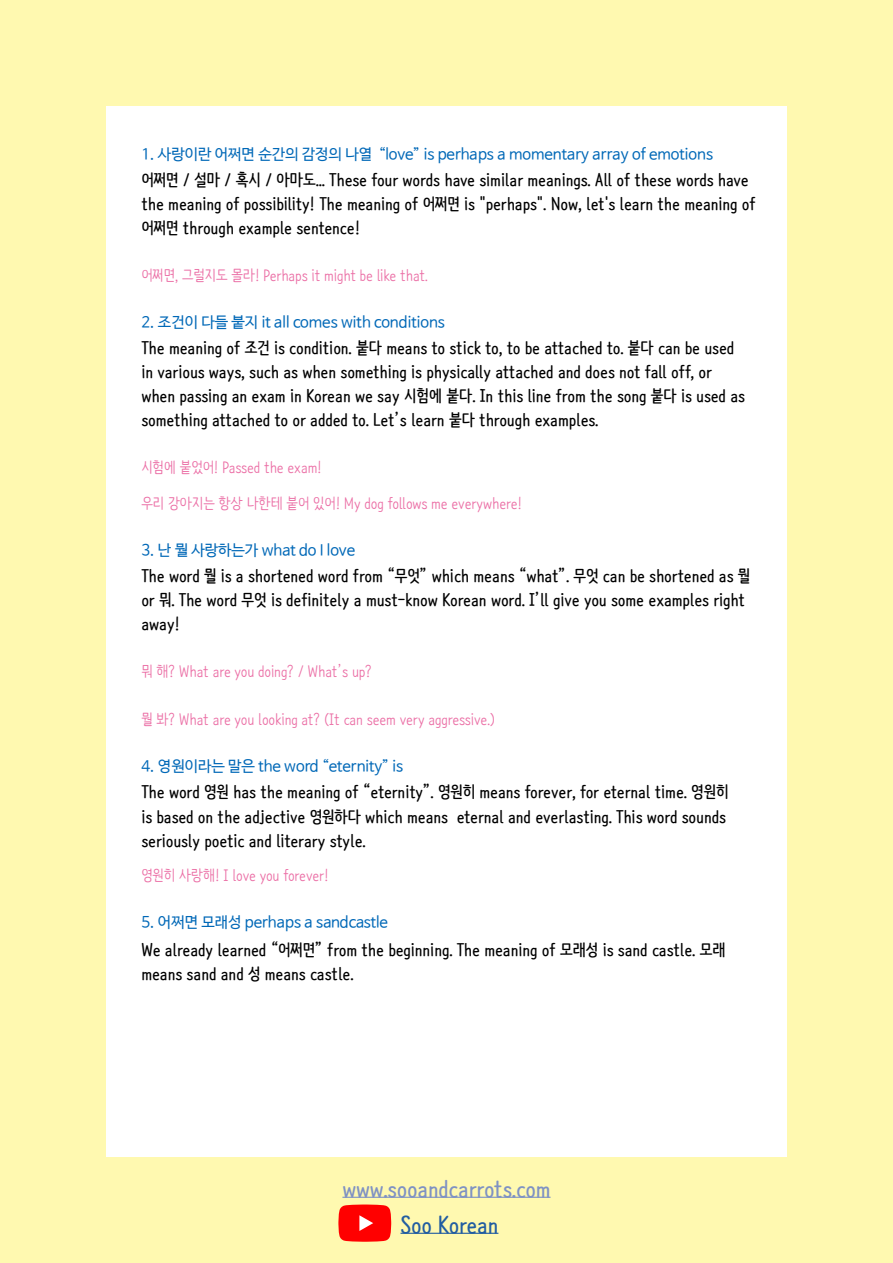
<style>
.page{position:relative;width:893px;height:1263px;background:#fff9b0}
.page>*{position:absolute;margin:0;border:0;box-sizing:border-box;transform-origin:0 0}
.t1{font:700 22.5px "Nanum Barunpen";color:#7f92c3}
.t2{font:700 22.5px "Nanum Barunpen";color:#225da1}
.t3{font:700 16.5px/24px "Nanum Barunpen";color:#000}
.t4{font:15px "Nanum Barunpen";color:#eb6ea5}
.t5{font:15px "Nanum Barun Gothic";color:#0068b7}
</style>
<div class="page">
<div style="left:106px;top:106px;width:681px;height:1051px;background:#fff"></div>
<hr style="left:342px;top:1197px;width:209px;height:1px;background:#7f92c3">
<hr style="left:400px;top:1233px;width:98px;height:1px;background:#225da1">
<svg style="left:338px;top:1204px;width:53px;height:38px;background:#ff221c"></svg>
<p class="t5" style="left:141px;top:147px;width:573px">1. 사랑이란 어쩌면 순간의 감정의 나열 “love” is perhaps a momentary array of emotions</p>
<p class="t3" style="left:141px;top:168px;width:616px">어쩌면 / 설마 / 혹시 / 아마도... These four words have similar meanings. All of these words have the meaning of possibility! The meaning of 어쩌면 is "perhaps". Now, let's learn the meaning of 어쩌면 through example sentence!</p>
<p class="t4" style="left:141px;top:266px;width:288px">어쩌면, 그럴지도 몰라! Perhaps it might be like that.</p>
<p class="t5" style="left:141px;top:315px;width:305px">2. 조건이 다들 붙지 it all comes with conditions</p>
<p class="t3" style="left:141px;top:336px;width:605px">The meaning of 조건 is condition. 붙다 means to stick to, to be attached to. 붙다 can be used in various ways, such as when something is physically attached and does not fall off, or when passing an exam in Korean we say 시험에 붙다. In this line from the song 붙다 is used as something attached to or added to. Let’s learn 붙다 through examples.</p>
<p class="t4" style="left:141px;top:458px;width:182px">시험에 붙었어! Passed the exam!</p>
<p class="t4" style="left:141px;top:494px;width:382px">우리 강아지는 항상 나한테 붙어 있어! My dog follows me everywhere!</p>
<p class="t5" style="left:141px;top:543px;width:215px">3. 난 뭘 사랑하는가 what do I love</p>
<p class="t3" style="left:141px;top:564px;width:610px">The word 뭘 is a shortened word from “무엇” which means “what”. 무엇 can be shortened as 뭘 or 뭐. The word 무엇 is definitely a must-know Korean word. I’ll give you some examples right away!</p>
<p class="t4" style="left:141px;top:662px;width:232px">뭐 해? What are you doing? / What’s up?</p>
<p class="t4" style="left:141px;top:710px;width:355px">뭘 봐? What are you looking at? (It can seem very aggressive.)</p>
<p class="t5" style="left:141px;top:759px;width:263px">4. 영원이라는 말은 the word “eternity” is</p>
<p class="t3" style="left:141px;top:780px;width:588px">The word 영원 has the meaning of “eternity”. 영원히 means forever, for eternal time. 영원히 is based on the adjective 영원하다 which means eternal and everlasting. This word sounds seriously poetic and literary style.</p>
<p class="t4" style="left:141px;top:866px;width:189px">영원히 사랑해! I love you forever!</p>
<p class="t5" style="left:141px;top:915px;width:248px">5. 어쩌면 모래성 perhaps a sandcastle</p>
<p class="t3" style="left:141px;top:937px;width:586px">We already learned “어쩌면” from the beginning. The meaning of 모래성 is sand castle. 모래 means sand and 성 means castle.</p>
<h1 class="t1" style="left:342px;top:1174px;width:210px">www.sooandcarrots.com</h1>
<h1 class="t2" style="left:400px;top:1210px;width:99px">Soo Korean</h1>
</div>
